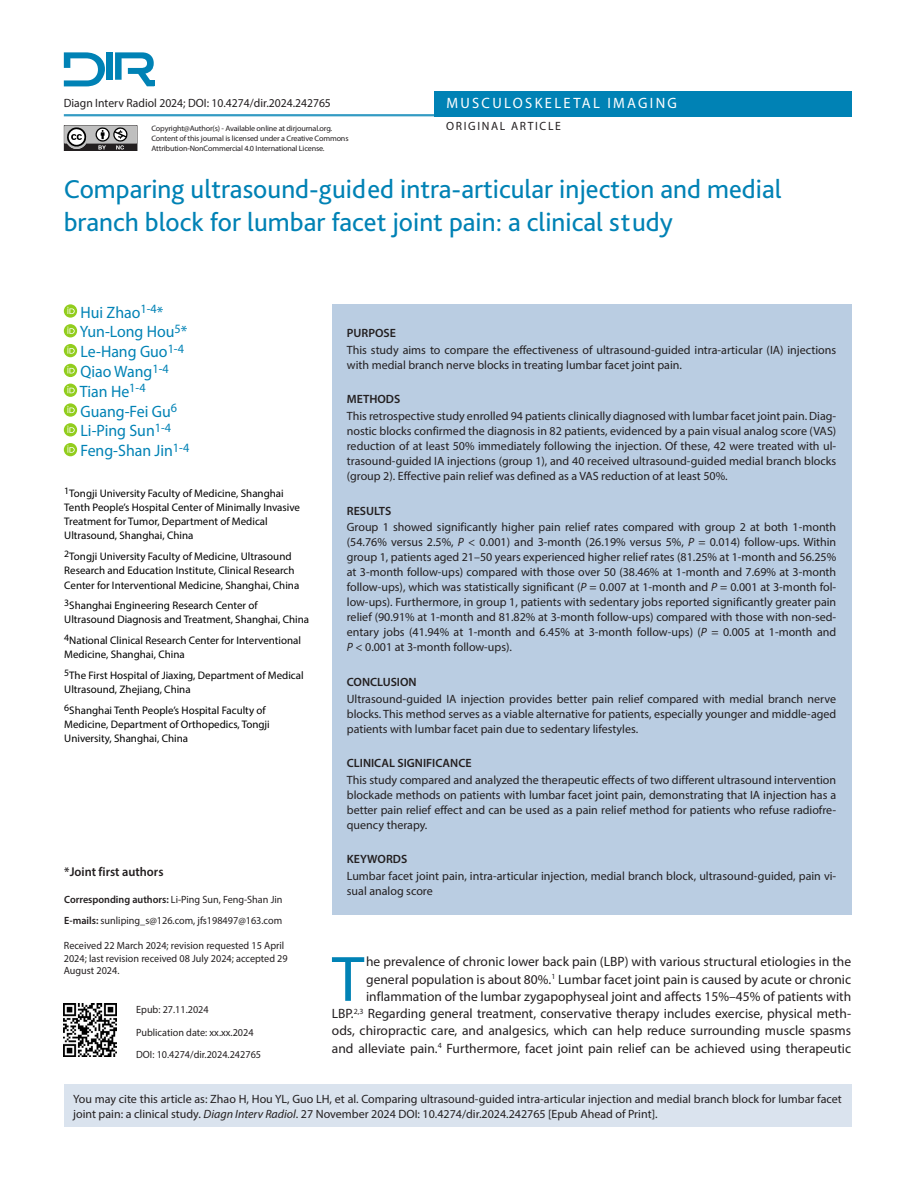
<style>
.page{position:relative;width:915px;height:1191px;background:#fff}
.page>*{position:absolute;margin:0;border:0;box-sizing:border-box;transform-origin:0 0}
.ILK_YAZI{font:64.65px "Myriad Pro";color:#0082b5}
.BASLIK{font:27px/33px "Bliss Pro";color:#0082b5}
.YAZARLAR{font:16.5px "Myriad Pro";color:#0082b5;scale:.96 1}
.t1{font:15px "Myriad Pro";letter-spacing:.16em;color:#fff}
.ILK_YAZI-2{font:13.5px/17.2px "Myriad Pro";color:#231f20;text-align:right}
.ORTAK_KATKI_YAZAR{font:600 12.75px "Myriad Pro";color:#231f20}
.ÖZET{font:12px/15px "Myriad Pro";color:#231f20;text-align:justify}
.CITE_AS{font:12px/15px "Myriad Pro";color:#231f20}
.ÖZET-2{font:600 12px "Myriad Pro";color:#231f20}
.BAS_KISMI{font:12px "Myriad Pro";color:#231f20}
.ÖZET-3{font:12px "Myriad Pro";letter-spacing:.14em;color:#231f20}
.KURUMLAR{font:10.95px/14.2px "Myriad Pro";color:#000}
.YAZISMA{font:10.5px/12.6px "Myriad Pro";color:#231f20}
.EPUB{font:10.5px "Myriad Pro";color:#231f20}
.t2{font:7.8px/9.8px "Myriad Pro";letter-spacing:-.02em;color:#231f20;scale:1.04 1}
.s1{font-weight:600}
.s2{font-style:italic}
</style>
<div class="page">
<div style="left:434px;top:91px;width:416px;height:25px;background:#0082b5"></div>
<hr style="left:64px;top:114px;width:786px;height:2px;background:#0082b5">
<div style="left:147px;top:80px;width:8px;height:6px;background:#0082b5"></div>
<div style="left:106px;top:52px;width:7px;height:28px;background:#0082b5"></div>
<svg style="left:64px;top:52px;width:41px;height:34px"></svg>
<svg style="left:115px;top:52px;width:39px;height:34px"></svg>
<svg style="left:64px;top:125px;width:73px;height:26px"></svg>
<div style="left:332px;top:304px;width:518px;height:610px;background:#bacde2"></div>
<img style="left:64px;top:1003px;width:53px;height:53px">
<div style="left:64px;top:1084px;width:786px;height:43px;background:#dae3ee"></div>
<div style="left:64px;top:304px;width:13px;height:14px;background:#92cd1d;border-radius:50%"></div>
<svg style="left:67px;top:307px;width:8px;height:7px"></svg>
<svg style="left:64px;top:324px;width:13px;height:13px"></svg>
<svg style="left:67px;top:326px;width:8px;height:8px"></svg>
<svg style="left:64px;top:344px;width:13px;height:13px"></svg>
<svg style="left:67px;top:346px;width:8px;height:8px"></svg>
<svg style="left:64px;top:364px;width:13px;height:13px"></svg>
<svg style="left:67px;top:366px;width:8px;height:7px"></svg>
<svg style="left:64px;top:383px;width:13px;height:14px"></svg>
<svg style="left:67px;top:386px;width:8px;height:7px"></svg>
<svg style="left:64px;top:403px;width:13px;height:14px"></svg>
<svg style="left:67px;top:406px;width:8px;height:7px"></svg>
<div style="left:64px;top:423px;width:13px;height:13px;background:#92cd1d;border-radius:50%"></div>
<svg style="left:67px;top:425px;width:8px;height:8px"></svg>
<svg style="left:64px;top:443px;width:13px;height:13px"></svg>
<svg style="left:67px;top:445px;width:8px;height:8px"></svg>
<p class="BAS_KISMI" style="left:64px;top:96px;width:268px">Diagn Interv Radiol 2024; DOI: 10.4274/dir.2024.242765</p>
<p class="t1" style="left:446px;top:94px;width:232px">MUSCULOSKELETAL IMAGING</p>
<p class="t2" style="left:151px;top:124px;width:175px">Copyright@Author(s) - Available online at dirjournal.org.</p>
<p class="ÖZET-3" style="left:446px;top:118px;width:116px">ORIGINAL ARTICLE</p>
<p class="t2" style="left:151px;top:134px;width:191px">Content of this journal is licensed under a Creative Commons<br>Attribution-NonCommercial 4.0 International License.</p>
<p class="BASLIK" style="left:64px;top:172px;width:719px">Comparing ultrasound-guided intra-articular injection and medial branch block for lumbar facet joint pain: a clinical study</p>
<p class="YAZARLAR" style="left:80px;top:302px;width:88px">Hui Zhao<sup>1-4</sup>*</p>
<p class="YAZARLAR" style="left:80px;top:322px;width:114px">Yun-Long Hou<sup>5</sup>*</p>
<p class="YAZARLAR" style="left:80px;top:341px;width:109px">Le-Hang Guo<sup>1-4</sup></p>
<p class="YAZARLAR" style="left:80px;top:361px;width:93px">Qiao Wang<sup>1-4</sup></p>
<p class="YAZARLAR" style="left:80px;top:381px;width:70px">Tian He<sup>1-4</sup></p>
<p class="YAZARLAR" style="left:80px;top:401px;width:102px">Guang-Fei Gu<sup>6</sup></p>
<p class="YAZARLAR" style="left:80px;top:421px;width:96px">Li-Ping Sun<sup>1-4</sup></p>
<p class="YAZARLAR" style="left:80px;top:440px;width:115px">Feng-Shan Jin<sup>1-4</sup></p>
<p class="KURUMLAR" style="left:64px;top:486px;width:237px"><sup>1</sup>Tongji University Faculty of Medicine, Shanghai Tenth People’s Hospital Center of Minimally Invasive Treatment for Tumor, Department of Medical Ultrasound, Shanghai, China</p>
<p class="KURUMLAR" style="left:64px;top:549px;width:236px"><sup>2</sup>Tongji University Faculty of Medicine, Ultrasound<br>Research and Education Institute, Clinical Research<br>Center for Interventional Medicine, Shanghai, China</p>
<p class="KURUMLAR" style="left:64px;top:598px;width:246px"><sup>3</sup>Shanghai Engineering Research Center of<br>Ultrasound Diagnosis and Treatment, Shanghai, China</p>
<p class="KURUMLAR" style="left:64px;top:633px;width:238px"><sup>4</sup>National Clinical Research Center for Interventional<br>Medicine, Shanghai, China</p>
<p class="KURUMLAR" style="left:64px;top:668px;width:241px"><sup>5</sup>The First Hospital of Jiaxing, Department of Medical<br>Ultrasound, Zhejiang, China</p>
<p class="KURUMLAR" style="left:64px;top:703px;width:207px"><sup>6</sup>Shanghai Tenth People’s Hospital Faculty of<br>Medicine, Department of Orthopedics, Tongji<br>University, Shanghai, China</p>
<p class="ORTAK_KATKI_YAZAR" style="left:64px;top:863px;width:101px">*Joint first authors</p>
<p class="YAZISMA" style="left:64px;top:893px;width:220px"><span class="s1">Corresponding authors:</span> Li-Ping Sun, Feng-Shan Jin</p>
<p class="YAZISMA" style="left:64px;top:914px;width:219px"><span class="s1">E-mails:</span> sunliping_s@126.com, jfs198497@163.com</p>
<p class="ÖZET-2" style="left:347px;top:325px;width:51px">PURPOSE</p>
<p class="ÖZET" style="left:347px;top:342px;width:490px">This study aims to compare the effectiveness of ultrasound-guided intra-articular (IA) injections with medial branch nerve blocks in treating lumbar facet joint pain.</p>
<p class="ÖZET-2" style="left:347px;top:391px;width:55px">METHODS</p>
<p class="ÖZET" style="left:347px;top:408px;width:491px">This retrospective study enrolled 94 patients clinically diagnosed with lumbar facet joint pain. Diag&shy;nostic blocks confirmed the diagnosis in 82 patients, evidenced by a pain visual analog score (VAS) reduction of at least 50% immediately following the injection. Of these, 42 were treated with ul&shy;trasound-guided IA injections (group 1), and 40 received ultrasound-guided medial branch blocks (group 2). Effective pain relief was defined as a VAS reduction of at least 50%.</p>
<p class="ÖZET-2" style="left:347px;top:503px;width:46px">RESULTS</p>
<p class="ÖZET" style="left:347px;top:519px;width:491px">Group 1 showed significantly higher pain relief rates compared with group 2 at both 1-month (54.76% versus 2.5%, <span class="s2">P</span> &lt; 0.001) and 3-month (26.19% versus 5%, <span class="s2">P</span> = 0.014) follow-ups. Within group 1, patients aged 21–50 years experienced higher relief rates (81.25% at 1-month and 56.25% at 3-month follow-ups) compared with those over 50 (38.46% at 1-month and 7.69% at 3-month follow-ups), which was statistically significant (<span class="s2">P</span> = 0.007 at 1-month and <span class="s2">P</span> = 0.001 at 3-month fol&shy;low-ups). Furthermore, in group 1, patients with sedentary jobs reported significantly greater pain relief (90.91% at 1-month and 81.82% at 3-month follow-ups) compared with those with non-sed&shy;entary jobs (41.94% at 1-month and 6.45% at 3-month follow-ups) (<span class="s2">P</span> = 0.005 at 1-month and <span class="s2">P</span> &lt; 0.001 at 3-month follow-ups).</p>
<p class="ÖZET-2" style="left:347px;top:674px;width:71px">CONCLUSION</p>
<p class="ÖZET" style="left:347px;top:691px;width:491px">Ultrasound-guided IA injection provides better pain relief compared with medial branch nerve blocks. This method serves as a viable alternative for patients, especially younger and middle-aged patients with lumbar facet pain due to sedentary lifestyles.</p>
<p class="ÖZET-2" style="left:347px;top:755px;width:126px">CLINICAL SIGNIFICANCE</p>
<p class="ÖZET" style="left:347px;top:772px;width:491px">This study compared and analyzed the therapeutic effects of two different ultrasound intervention blockade methods on patients with lumbar facet joint pain, demonstrating that IA injection has a better pain relief effect and can be used as a pain relief method for patients who refuse radiofre&shy;quency therapy.</p>
<p class="ÖZET-2" style="left:347px;top:852px;width:62px">KEYWORDS</p>
<p class="ÖZET" style="left:347px;top:868px;width:490px">Lumbar facet joint pain, intra-articular injection, medial branch block, ultrasound-guided, pain vi&shy;sual analog score</p>
<p class="YAZISMA" style="left:64px;top:939px;width:225px">Received 22 March 2024; revision requested 15 April<br>2024; last revision received 08 July 2024; accepted 29<br>August 2024.</p>
<p class="ILK_YAZI-2" style="left:332px;top:953px;width:520px">he prevalence of chronic lower back pain (LBP) with various structural etiologies in the general population is about 80%.<sup>1</sup> Lumbar facet joint pain is caused by acute or chronic inflammation of the lumbar zygapophyseal joint and affects 15%–45% of patients with LBP.<sup>2,3</sup> Regarding general treatment, conservative therapy includes exercise, physical meth&shy;ods, chiropractic care, and analgesics, which can help reduce surrounding muscle spasms and alleviate pain.<sup>4</sup> Furthermore, facet joint pain relief can be achieved using therapeutic</p>
<p class="CITE_AS" style="left:73px;top:1091px;width:769px">You may cite this article as: Zhao H, Hou YL, Guo LH, et al. Comparing ultrasound-guided intra-articular injection and medial branch block for lumbar facet joint pain: a clinical study. <span class="s2">Diagn Interv Radiol</span>. 27 November 2024 DOI: 10.4274/dir.2024.242765 [Epub Ahead of Print].</p>
<p class="ILK_YAZI" style="left:332px;top:939px;width:34px">T</p>
<p class="EPUB" style="left:136px;top:1003px;width:74px">Epub: 27.11.2024</p>
<p class="EPUB" style="left:136px;top:1025px;width:119px">Publication date: xx.xx.2024</p>
<p class="EPUB" style="left:136px;top:1048px;width:126px">DOI: 10.4274/dir.2024.242765</p>
</div>
